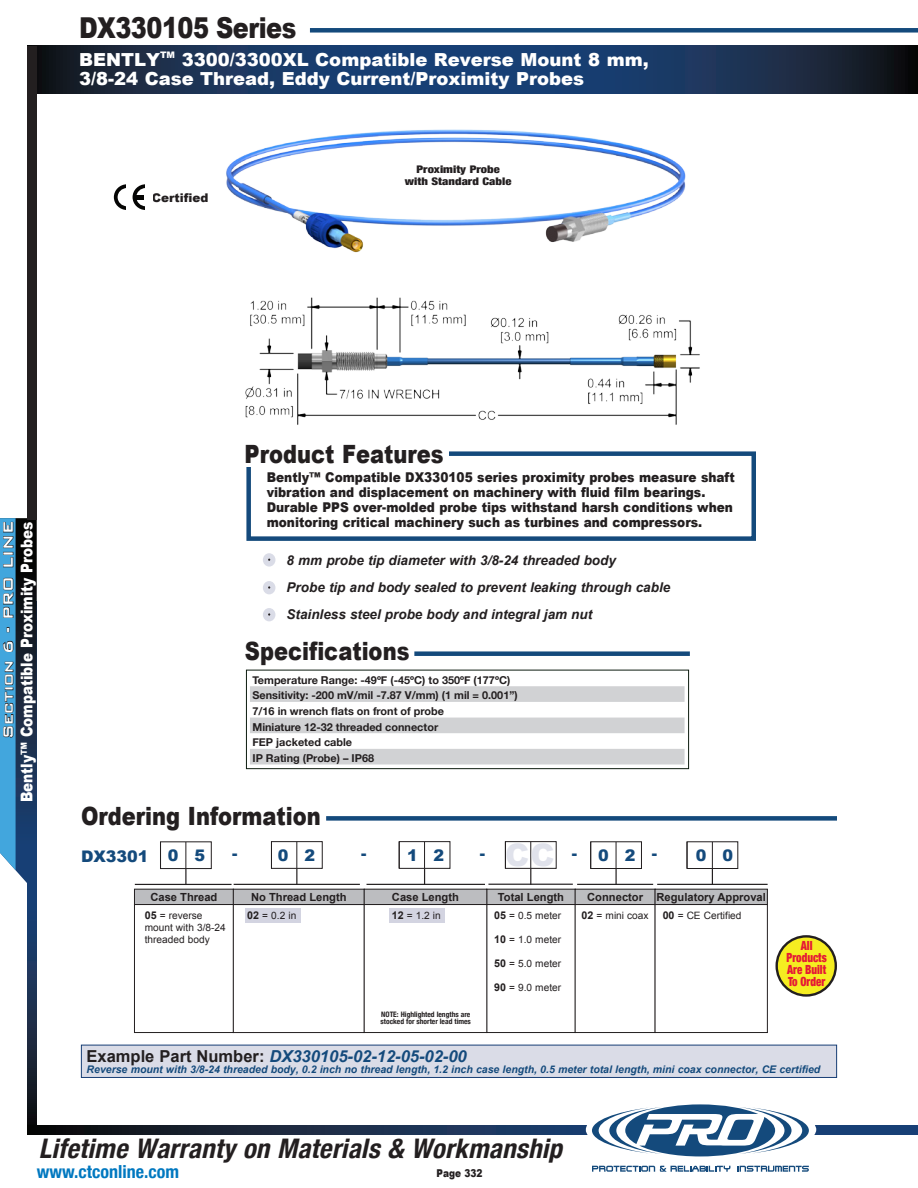
<style>
.page{position:relative;width:918px;height:1188px;background:#fff}
.page>*{position:absolute;margin:0;border:0;box-sizing:border-box;transform-origin:0 0}
.t1{font:900 30.9px "Arial";color:#e0e2eb}
.t2{font:900 28.8px "Arial";letter-spacing:-.02em;color:#231f20;scale:.83 1}
.t3{font:italic 700 condensed 27px "Helvetica Neue";color:#231f20}
.t4{font:900 25.2px "Arial";color:#231f20;scale:.83 1}
.t5{font:900 18px/19.5px "Arial";color:#fff}
.t6{font:700 condensed 18px "Helvetica Neue";color:#0078c0}
.t7{font:500 18px "Bank Gothic BT";color:#fff}
.t8{font:italic 700 16.5px "Arial";color:#144a7c}
.t9{font:900 16.2px "Arial";color:#fff;scale:.83 1}
.t10{font:900 15.9px "Arial";color:#144a7c}
.t11{font:900 13.5px/15px "Arial";color:#231f20;scale:.9 1}
.t12{font:italic 700 13.5px/27px "Arial";color:#231f20}
.t13{font:900 condensed 12.6px/12px "Helvetica Neue";color:#e51836;text-align:center;scale:.87 1}
.t14{font:900 12px "Arial";color:#231f20}
.t15{font:700 11.1px "Arial";color:#231f20}
.t16{font:700 10.95px/15.6px "Helvetica Neue";color:#231f20}
.t17{font:900 10.8px "Arial";color:#231f20;scale:.83 1}
.t18{font:italic 700 10.5px "Arial";color:#144a7c}
.t19{font:900 condensed 10.5px/12px "Helvetica Neue";color:#231f20;text-align:center;scale:1.2 1}
.t20{font:10.2px/12px "Arial";color:#231f20}
.t21{font:700 condensed 7.5px/7.5px "Helvetica Neue";color:#231f20}
.s1{font-weight:700;font-size:10.65px}
.s2{font-style:normal;color:#231f20}
</style>
<div class="page">
<div style="left:310px;top:28px;width:608px;height:5px;background:#144a7c"></div>
<svg style="left:27px;top:894px;width:10px;height:231px;background:#192c49"></svg>
<svg style="left:27px;top:1125px;width:891px;height:10px;background:#182b48"></svg>
<svg style="left:37px;top:46px;width:881px;height:47px;background:#183256"></svg>
<svg style="left:0;top:518px;width:37px;height:376px;background:#305a7a"></svg>
<div style="left:27px;top:46px;width:10px;height:473px;background:#231f20"></div>
<div style="left:586px;top:1098px;width:230px;height:62px;background:#fff;border-radius:50%"></div>
<svg style="left:592px;top:1104px;width:217px;height:52px"></svg>
<svg style="left:738px;top:1166px;width:71px;height:6px"></svg>
<svg style="left:592px;top:1166px;width:138px;height:6px"></svg>
<img style="left:245px;top:297px;width:455px;height:128px">
<div style="left:81px;top:1045px;width:756px;height:32px;background:#dadce7"></div>
<div style="left:81px;top:1045px;width:756px;height:33px;border:1px solid #183f76"></div>
<div style="left:134px;top:904px;width:100px;height:129px;border:1px solid #231f20"></div>
<div style="left:134px;top:889px;width:99px;height:16px;background:#bcbdc0"></div>
<div style="left:134px;top:889px;width:100px;height:16px;border:1px solid #231f20"></div>
<div style="left:487px;top:889px;width:88px;height:16px;background:#bcbdc0"></div>
<div style="left:486px;top:889px;width:90px;height:16px;border:1px solid #231f20"></div>
<div style="left:575px;top:889px;width:80px;height:16px;background:#bcbdc0"></div>
<div style="left:575px;top:889px;width:80px;height:16px;border:1px solid #231f20"></div>
<div style="left:655px;top:904px;width:113px;height:129px;border:1px solid #231f20"></div>
<div style="left:655px;top:889px;width:112px;height:16px;background:#bcbdc0"></div>
<div style="left:655px;top:889px;width:113px;height:16px;border:1px solid #231f20"></div>
<div style="left:233px;top:904px;width:132px;height:129px;border:1px solid #231f20"></div>
<div style="left:233px;top:889px;width:131px;height:16px;background:#bcbdc0"></div>
<div style="left:233px;top:889px;width:132px;height:16px;border:1px solid #231f20"></div>
<div style="left:364px;top:904px;width:123px;height:129px;border:1px solid #231f20"></div>
<div style="left:364px;top:889px;width:123px;height:16px;background:#bcbdc0"></div>
<div style="left:364px;top:889px;width:123px;height:16px;border:1px solid #231f20"></div>
<div style="left:160px;top:842px;width:52px;height:27px;border:1px solid #231f20"></div>
<svg style="left:160px;top:842px;width:1px;height:26px"></svg>
<svg style="left:185px;top:842px;width:2px;height:42px"></svg>
<hr style="left:135px;top:884px;width:97px;height:1px;background:#231f20">
<div style="left:505px;top:841px;width:51px;height:28px;border:1px solid #231f20"></div>
<svg style="left:505px;top:842px;width:1px;height:26px"></svg>
<svg style="left:530px;top:842px;width:1px;height:42px"></svg>
<hr style="left:488px;top:884px;width:85px;height:1px;background:#231f20">
<div style="left:590px;top:841px;width:52px;height:28px;border:1px solid #231f20"></div>
<svg style="left:590px;top:842px;width:1px;height:26px"></svg>
<svg style="left:615px;top:842px;width:2px;height:42px"></svg>
<hr style="left:577px;top:884px;width:76px;height:1px;background:#231f20">
<div style="left:687px;top:841px;width:51px;height:28px;border:1px solid #231f20"></div>
<svg style="left:687px;top:842px;width:1px;height:26px"></svg>
<svg style="left:712px;top:842px;width:1px;height:42px"></svg>
<hr style="left:657px;top:884px;width:111px;height:1px;background:#231f20">
<div style="left:271px;top:841px;width:52px;height:28px;border:1px solid #231f20"></div>
<svg style="left:271px;top:842px;width:1px;height:26px"></svg>
<svg style="left:296px;top:842px;width:2px;height:42px"></svg>
<hr style="left:234px;top:884px;width:126px;height:1px;background:#231f20">
<div style="left:399px;top:841px;width:51px;height:28px;border:1px solid #231f20"></div>
<svg style="left:399px;top:842px;width:1px;height:26px"></svg>
<svg style="left:424px;top:842px;width:1px;height:42px"></svg>
<hr style="left:367px;top:884px;width:118px;height:1px;background:#231f20">
<div style="left:326px;top:816px;width:511px;height:5px;background:#144a7c"></div>
<div style="left:246px;top:670px;width:443px;height:99px;background:#fff;border:1px solid #0d1c0f"></div>
<svg style="left:250px;top:686px;width:435px;height:79px"></svg>
<div style="left:414px;top:651px;width:276px;height:5px;background:#144a7c"></div>
<div style="left:263px;top:553px;width:12px;height:14px;background:#dadce7;border-radius:50%"></div>
<div style="left:263px;top:581px;width:12px;height:13px;background:#dadce7;border-radius:50%"></div>
<div style="left:263px;top:608px;width:12px;height:13px;background:#dadce7;border-radius:50%"></div>
<div style="left:246px;top:451px;width:510px;height:90px;border:4px solid #144a7c"></div>
<div style="left:245px;top:444px;width:204px;height:23px;background:#fff"></div>
<svg style="left:114px;top:184px;width:31px;height:26px"></svg>
<hr style="left:134px;top:195px;width:10px;height:4px;background:#050504">
<div style="left:777px;top:936px;width:59px;height:59px;background:#f5ed21;border-radius:50%"></div>
<div style="left:775px;top:935px;width:62px;height:62px;border:2px solid #231f20;border-radius:50%"></div>
<img style="left:226px;top:129px;width:460px;height:124px">
<div style="left:390px;top:908px;width:55px;height:14px;background:#d3d4e1"></div>
<div style="left:245px;top:908px;width:55px;height:14px;background:#d3d4e1"></div>
<h2 class="t2" style="left:79px;top:7px;width:263px">DX330105 Series</h2>
<h3 class="t5" style="left:79px;top:49px;width:571px">BENTLY<sup>TM</sup> 3300/3300XL Compatible Reverse Mount 8 mm,<br>3/8-24 Case Thread, Eddy Current/Proximity Probes</h3>
<p class="t14" style="left:152px;top:189px;width:58px">Certified</p>
<p class="t19" style="left:405px;top:163px;width:90px">Proximity Probe with Standard Cable</p>
<h3 class="t7" style="left:-2px;top:739px;width:220px;rotate:-90deg">Section 6 - PRO LINE</h3>
<p class="t9" style="left:15px;top:802px;width:339px;rotate:-90deg">Bently™ Compatible Proximity Probes</p>
<h3 class="t4" style="left:245px;top:435px;width:241px">Product Features</h3>
<p class="t11" style="left:267px;top:469px;width:522px">Bently™ Compatible DX330105 series proximity probes measure shaft vibration and displacement on machinery with fluid film bearings.<br>Durable PPS over-molded probe tips withstand harsh conditions when monitoring critical machinery such as turbines and compressors.</p>
<p class="t12" style="left:287px;top:547px;width:385px">8 mm probe tip diameter with 3/8-24 threaded body<br>Probe tip and body sealed to prevent leaking through cable<br>Stainless steel probe body and integral jam nut</p>
<h3 class="t4" style="left:245px;top:633px;width:200px">Specifications</h3>
<p class="t16" style="left:252px;top:672px;width:267px">Temperature Range: -49ºF (-45ºC) to 350ºF (177ºC)<br>Sensitivity: -200 mV/mil -7.87 V/mm) (1 mil = 0.001”)<br>7/16 in wrench flats on front of probe<br>Miniature 12-32 threaded connector<br>FEP jacketed cable<br>IP Rating (Probe) – IP68</p>
<h3 class="t4" style="left:81px;top:798px;width:290px">Ordering Information</h3>
<h1 class="t1" style="left:505px;top:832px;width:51px">C C</h1>
<p class="t10" style="left:598px;top:844px;width:39px">0 2</p>
<p class="t10" style="left:696px;top:844px;width:39px">0 0</p>
<p class="t10" style="left:81px;top:845px;width:126px">DX3301 0 5</p>
<p class="t10" style="left:232px;top:842px;width:7px">-</p>
<p class="t10" style="left:278px;top:844px;width:39px">0 2</p>
<p class="t10" style="left:361px;top:842px;width:7px">-</p>
<p class="t10" style="left:407px;top:844px;width:39px">1 2</p>
<p class="t10" style="left:480px;top:842px;width:7px">-</p>
<p class="t10" style="left:572px;top:842px;width:7px">-</p>
<p class="t10" style="left:652px;top:842px;width:7px">-</p>
<p class="t15" style="left:150px;top:890px;width:69px">Case Thread</p>
<p class="t15" style="left:251px;top:890px;width:97px">No Thread Length</p>
<p class="t15" style="left:392px;top:890px;width:69px">Case Length</p>
<p class="t15" style="left:498px;top:890px;width:68px">Total Length</p>
<p class="t15" style="left:587px;top:890px;width:180px">Connector Regulatory Approval</p>
<p class="t20" style="left:145px;top:909px;width:83px"><span class="s1">05</span> = reverse mount with 3/8-24 threaded body</p>
<p class="t20" style="left:494px;top:909px;width:69px"><span class="s1">05</span> = 0.5 meter</p>
<p class="t20" style="left:247px;top:909px;width:51px"><span class="s1">02</span> = 0.2 in</p>
<p class="t20" style="left:392px;top:909px;width:51px"><span class="s1">12</span> = 1.2 in</p>
<p class="t20" style="left:582px;top:909px;width:69px"><span class="s1">02</span> = mini coax</p>
<p class="t20" style="left:663px;top:909px;width:80px"><span class="s1">00</span> = CE Certified</p>
<p class="t20" style="left:494px;top:933px;width:69px"><span class="s1">10</span> = 1.0 meter</p>
<p class="t20" style="left:494px;top:957px;width:69px"><span class="s1">50</span> = 5.0 meter</p>
<p class="t20" style="left:494px;top:981px;width:69px"><span class="s1">90</span> = 9.0 meter</p>
<p class="t21" style="left:381px;top:1010px;width:92px">NOTE: Highlighted lengths are stocked for shorter lead times</p>
<p class="t13" style="left:787px;top:939px;width:48px">All<br>Products<br>Are Built<br>To Order</p>
<p class="t8" style="left:87px;top:1045px;width:382px"><span class="s2">Example Part Number:</span> DX330105-02-12-05-02-00</p>
<p class="t18" style="left:87px;top:1062px;width:735px">Reverse mount with 3/8-24 threaded body, 0.2 inch no thread length, 1.2 inch case length, 0.5 meter total length, mini coax connector, CE certified</p>
<h3 class="t3" style="left:39px;top:1126px;width:534px">LifetimeWarrantyonMaterials&amp; Workmanship</h3>
<p class="t17" style="left:437px;top:1166px;width:57px">Page 332</p>
<h3 class="t6" style="left:37px;top:1157px;width:144px">www.ctconline.com</h3>
</div>
